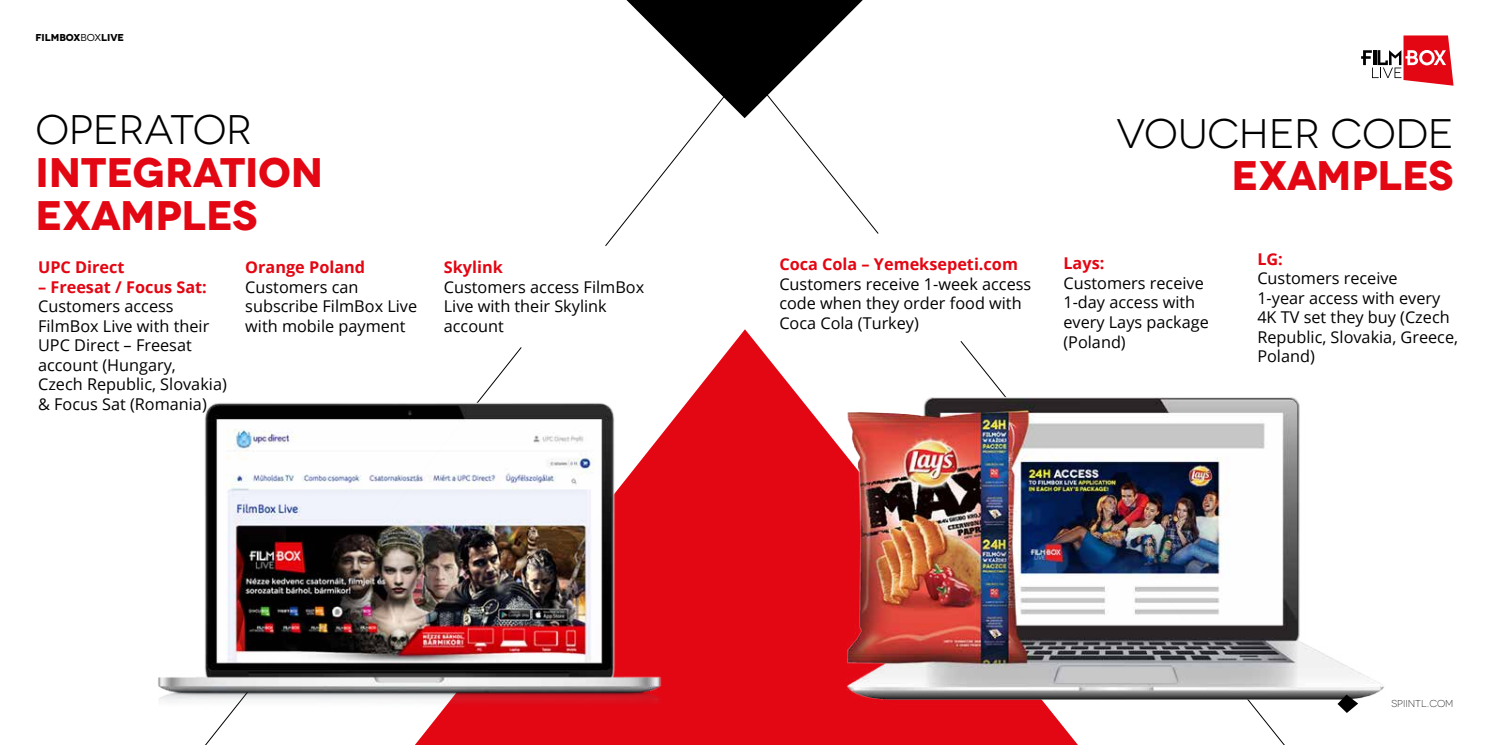
<style>
.page{position:relative;width:1489px;height:745px;background:#fff}
.page>*{position:absolute;margin:0;border:0;box-sizing:border-box;transform-origin:0 0}
.t1{font:700 41.25px/42.5px "Novecentowide";color:#e30613}
.t2{font:41.25px "Novecentowide";letter-spacing:-.005em;color:#000}
.t3{font:16.25px/19.5px "Open Sans";color:#000}
.t4{font:700 16.25px "Open Sans";color:#e30613}
.t5{font:700 10px "Novecentowide";color:#000}
.t6{font:300 10px "Novecentowide";color:#000}
.s1{font-weight:400}
</style>
<div class="page">
<svg style="left:678px;top:329px;width:317px;height:415px;fill:#e30613"></svg>
<svg style="left:626px;top:0;width:236px;height:68px"></svg>
<img style="left:158px;top:347px;width:520px;height:397px">
<img style="left:826px;top:383px;width:558px;height:361px">
<svg style="left:605px;top:68px;width:274px;height:178px"></svg>
<svg style="left:1361px;top:35px;width:92px;height:51px"></svg>
<svg style="left:1337px;top:694px;width:20px;height:18px"></svg>
<p class="t5" style="left:35px;top:31px;width:90px">FILMBOX<span class="s1">box</span>LIVE</p>
<h1 class="t2" style="left:35px;top:106px;width:218px">OPERATOR</h1>
<h1 class="t1" style="left:35px;top:151px;width:289px">INTEGRATION<br>EXAMPLES</h1>
<p class="t4" style="left:38px;top:256px;width:88px">UPC Direct</p>
<p class="t4" style="left:38px;top:275px;width:170px">– Freesat / Focus Sat:</p>
<p class="t3" style="left:38px;top:296px;width:190px">Customers access<br>FilmBox Live with their<br>UPC Direct – Freesat account (Hungary,<br>Czech Republic, Slovakia) &amp; Focus Sat (Romania)</p>
<p class="t4" style="left:245px;top:256px;width:121px">Orange Poland</p>
<p class="t3" style="left:245px;top:276px;width:173px">Customers can subscribe FilmBox Live with mobile payment</p>
<p class="t4" style="left:444px;top:256px;width:60px">Skylink</p>
<p class="t3" style="left:444px;top:276px;width:202px">Customers access FilmBox<br>Live with their Skylink account</p>
<p class="t4" style="left:779px;top:253px;width:240px">Coca Cola – Yemeksepeti.com</p>
<p class="t3" style="left:779px;top:273px;width:253px">Customers receive 1-week access code when they order food with<br>Coca Cola (Turkey)</p>
<h1 class="t2" style="left:1116px;top:109px;width:339px">VOUCHER CODE</h1>
<h1 class="t1" style="left:1231px;top:154px;width:223px">EXAMPLES</h1>
<p class="t4" style="left:1063px;top:252px;width:42px">Lays:</p>
<p class="t3" style="left:1063px;top:273px;width:147px">Customers receive<br>1-day access with every Lays package (Poland)</p>
<p class="t4" style="left:1257px;top:247px;width:27px">LG:</p>
<p class="t3" style="left:1257px;top:268px;width:202px">Customers receive<br>1-year access with every<br>4K TV set they buy (Czech<br>Republic, Slovakia, Greece,<br>Poland)</p>
<p class="t6" style="left:1391px;top:697px;width:64px">SPIINTL . COM</p>
</div>
